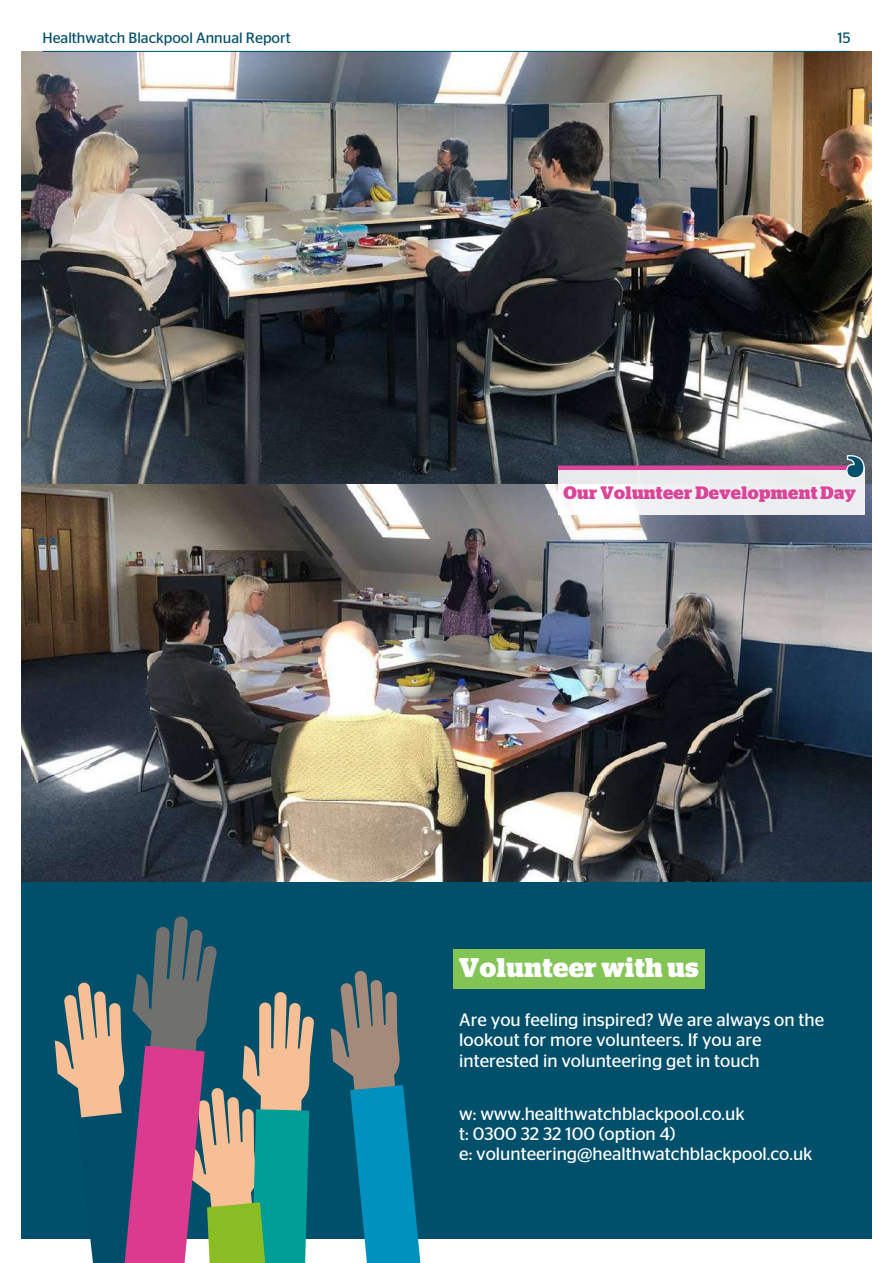
<style>
.page{position:relative;width:893px;height:1263px;background:#fff}
.page>*{position:absolute;margin:0;border:0;box-sizing:border-box;transform-origin:0 0}
.t1{font:700 27px "Stag";letter-spacing:.02em;color:#fff}
.t2{font:18px/20.2px "Stag Sans";color:#fff}
.t3{font:700 18px "Stag";letter-spacing:.02em;color:#da4599}
.t4{font:15px "Stag Sans";color:#004f6b}
</style>
<div class="page">
<img style="left:21px;top:484px;width:851px;height:398px">
<img style="left:21px;top:52px;width:851px;height:432px">
<hr style="left:43px;top:51px;width:807px;height:1px;background:#004f6b">
<div style="left:21px;top:882px;width:851px;height:357px;background:#004f6b"></div>
<div style="left:453px;top:949px;width:251px;height:40px;background:#83c555"></div>
<div style="left:558px;top:467px;width:307px;height:47px;background:linear-gradient(to right,#f5f6f6,#e9eaed)"></div>
<svg style="left:331px;top:970px;width:89px;height:293px"></svg>
<svg style="left:55px;top:916px;width:259px;height:347px"></svg>
<div style="left:558px;top:465px;width:297px;height:5px;background:#da4599"></div>
<svg style="left:845px;top:454px;width:20px;height:25px"></svg>
<p class="t4" style="left:43px;top:29px;width:250px">Healthwatch Blackpool Annual Report</p>
<p class="t4" style="left:837px;top:29px;width:14px">15</p>
<p class="t3" style="left:563px;top:482px;width:294px">Our Volunteer Development Day</p>
<h1 class="t1" style="left:459px;top:952px;width:241px">Volunteer with us</h1>
<p class="t2" style="left:459px;top:1009px;width:366px">Are you feeling inspired? We are always on the lookout for more volunteers. If you are interested in volunteering get in touch</p>
<p class="t2" style="left:459px;top:1103px;width:355px">w: www.healthwatchblackpool.co.uk<br>t: 0300 32 32 100 (option 4)<br>e: volunteering@healthwatchblackpool.co.uk</p>
</div>
